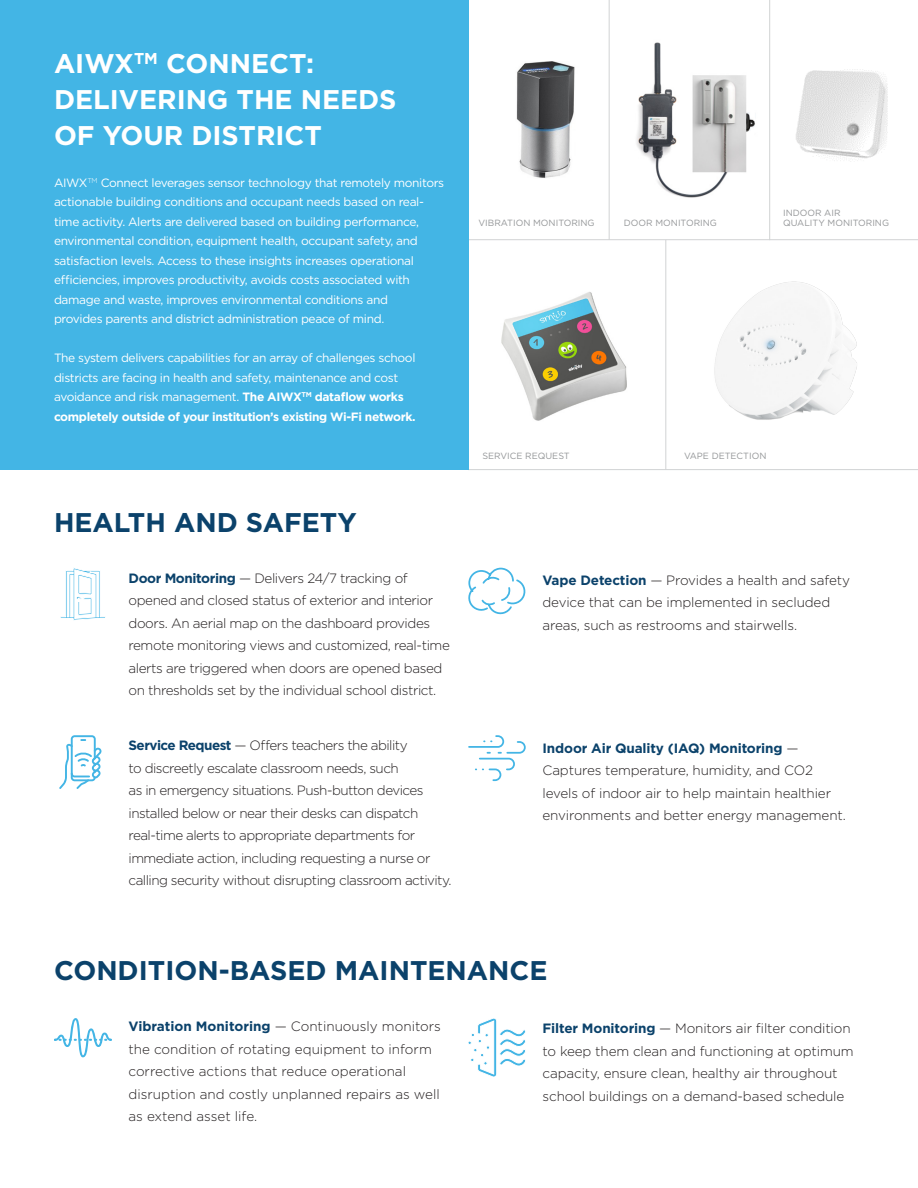
<style>
.page{position:relative;width:918px;height:1188px;background:#fff}
.page>*{position:absolute;margin:0;border:0;box-sizing:border-box;transform-origin:0 0}
.t1{font:700 27px/36px "Gotham";color:#fff}
.t2{font:700 27px "Gotham";color:#0b426b}
.t3{font:300 13.5px/22.5px "Gotham";letter-spacing:-.03em;color:#231f20}
.t4{font:300 13.5px/22.5px "Gotham";letter-spacing:-.01em;color:#231f20}
.t5{font:300 13.5px/22.5px "Gotham";color:#231f20}
.t6{font:12px/19.5px "Gotham";letter-spacing:-.03em;color:#fff}
.t7{font:9px "Gotham";color:#949698}
.s1{font-weight:700}
.s2{font-weight:700;color:#0b426b}
</style>
<div class="page">
<img style="left:714px;top:281px;width:143px;height:139px">
<img style="left:636px;top:42px;width:119px;height:156px">
<svg style="left:59px;top:735px;width:42px;height:54px"></svg>
<svg style="left:54px;top:1018px;width:58px;height:39px"></svg>
<svg style="left:468px;top:735px;width:58px;height:47px"></svg>
<svg style="left:468px;top:567px;width:58px;height:48px"></svg>
<svg style="left:60px;top:568px;width:45px;height:52px"></svg>
<svg style="left:468px;top:1018px;width:58px;height:59px"></svg>
<img style="left:796px;top:69px;width:92px;height:92px">
<img style="left:468px;top:286px;width:198px;height:137px">
<img style="left:516px;top:61px;width:59px;height:117px">
<hr style="left:468px;top:239px;width:450px;height:1px;background:#d1d3d4">
<hr style="left:666px;top:240px;width:1px;height:230px;background:#d1d3d4">
<hr style="left:609px;top:0;width:1px;height:240px;background:#d1d3d4">
<hr style="left:769px;top:0;width:1px;height:240px;background:#d1d3d4">
<hr style="left:468px;top:469px;width:450px;height:1px;background:#d1d3d4">
<div style="left:0;top:0;width:468px;height:470px;background:#43b5e5"></div>
<p class="t1" style="left:54px;top:45px;width:344px">AIWX<sup>TM</sup> CONNECT:<br>DELIVERING THE NEEDS<br>OF YOUR DISTRICT</p>
<p class="t6" style="left:54px;top:172px;width:392px">AIWX<sup>TM</sup> Connect leverages sensor technology that remotely monitors actionable building conditions and occupant needs based on real&shy;time activity. Alerts are delivered based on building performance, environmental condition, equipment health, occupant safety, and satisfaction levels. Access to these insights increases operational efficiencies, improves productivity, avoids costs associated with damage and waste, improves environmental conditions and<br>provides parents and district administration peace of mind.</p>
<p class="t6" style="left:54px;top:348px;width:363px">The system delivers capabilities for an array of challenges school districts are facing in health and safety, maintenance and cost avoidance and risk management. <span class="s1">The AIWX</span><sup>TM</sup> <span class="s1">dataflow works completely outside of your institution’s existing Wi-Fi network.</span></p>
<p class="t2" style="left:54px;top:504px;width:304px">HEALTH AND SAFETY</p>
<p class="t3" style="left:129px;top:566px;width:323px"><span class="s2">Door Monitoring</span> — Delivers 24/7 tracking of opened and closed status of exterior and interior doors. An aerial map on the dashboard provides remote monitoring views and customized, real-time alerts are triggered when doors are opened based on thresholds set by the individual school district.</p>
<p class="t7" style="left:479px;top:217px;width:118px">VIBRATION MONITORING</p>
<p class="t7" style="left:624px;top:217px;width:95px">DOOR MONITORING</p>
<p class="t7" style="left:783px;top:207px;width:59px">INDOOR AIR</p>
<p class="t7" style="left:783px;top:217px;width:108px">QUALITY MONITORING</p>
<p class="t7" style="left:482px;top:450px;width:89px">SERVICE REQUEST</p>
<p class="t7" style="left:684px;top:450px;width:84px">VAPE DETECTION</p>
<p class="t4" style="left:543px;top:569px;width:309px"><span class="s2">Vape Detection</span> — Provides a health and safety device that can be implemented in secluded areas, such as restrooms and stairwells.</p>
<p class="t3" style="left:129px;top:734px;width:324px"><span class="s2">Service Request</span> — Offers teachers the ability<br>to discreetly escalate classroom needs, such<br>as in emergency situations. Push-button devices installed below or near their desks can dispatch real-time alerts to appropriate departments for immediate action, including requesting a nurse or calling security without disrupting classroom activity.</p>
<p class="t4" style="left:543px;top:736px;width:305px"><span class="s2">Indoor Air Quality (IAQ) Monitoring</span> — Captures temperature, humidity, and CO2 levels of indoor air to help maintain healthier environments and better energy management.</p>
<p class="t2" style="left:54px;top:953px;width:495px">CONDITION-BASED MAINTENANCE</p>
<p class="t5" style="left:129px;top:1015px;width:314px"><span class="s2">Vibration Monitoring</span> — Continuously monitors the condition of rotating equipment to inform corrective actions that reduce operational disruption and costly unplanned repairs as well as extend asset life.</p>
<p class="t4" style="left:543px;top:1017px;width:313px"><span class="s2">Filter Monitoring</span> — Monitors air filter condition to keep them clean and functioning at optimum capacity, ensure clean, healthy air throughout school buildings on a demand-based schedule</p>
</div>
